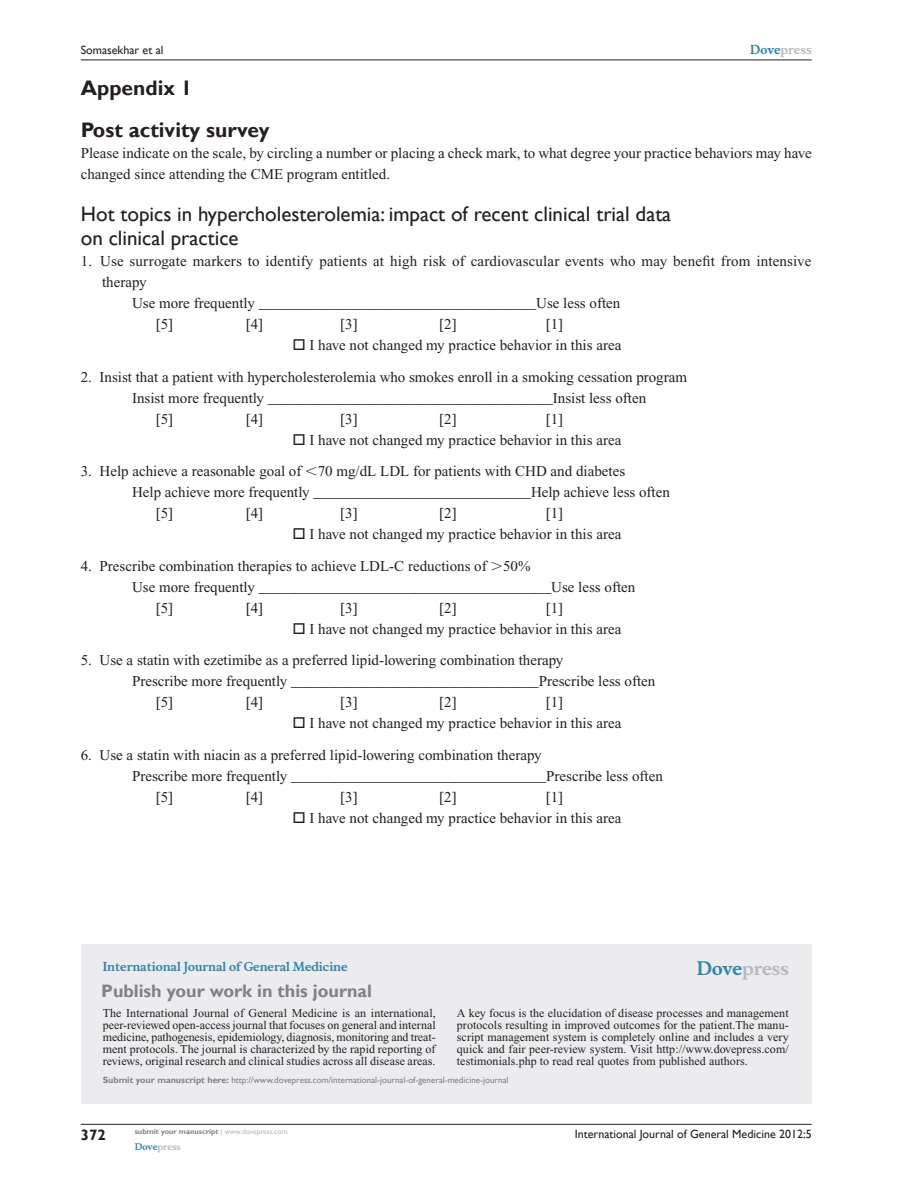
<style>
.page{position:relative;width:918px;height:1188px;background:#fff}
.page>*{position:absolute;margin:0;border:0;box-sizing:border-box;transform-origin:0 0}
.t1{font:21px/24px "Gill Sans";color:#231f20}
.t2{font:700 21px/42px "Gill Sans";color:#231f20}
.t3{font:700 18px "Gill Sans";color:#808285}
.t4{font:700 18px "Musee";color:#b8b9bc}
.t5{font:15px/21px "Times New Roman";color:#231f20}
.t6{font:700 15px "Gill Sans";color:#231f20}
.t7{font:12px/12px "Times New Roman";letter-spacing:.005em;color:#231f20;text-align:justify}
.t8{font:12px "Gill Sans";color:#231f20}
.t9{font:700 12px "Musee";color:#3485ae}
.t10{font:700 12px "Musee";color:#b8b9bc}
.t11{font:9px "Gill Sans";color:#808285}
.t12{font:700 9px "Musee";color:#b8b9bc}
.t13{font:700 7.5px "Gill Sans";color:#808285}
.s1{color:#3485ae}
.s2{font-family:"Mathematical Pi One"}
.s3{font-weight:700}
.s4{font-weight:400;color:#b8b9bc}
</style>
<div class="page">
<div style="left:81px;top:944px;width:731px;height:159px;background:#ececee"></div>
<hr style="left:81px;top:1124px;width:731px;height:1px;background:#231f20">
<hr style="left:81px;top:60px;width:731px;height:1px;background:#231f20">
<p class="t8" style="left:81px;top:43px;width:84px">Somasekhar et al</p>
<p class="t10" style="left:750px;top:43px;width:63px"><span class="s1">Dove</span>press</p>
<h1 class="t2" style="left:81px;top:68px;width:190px">Appendix 1<br>Post activity survey</h1>
<p class="t5" style="left:81px;top:143px;width:733px">Please indicate on the scale, by circling a number or placing a check mark, to what degree your practice behaviors may have changed since attending the CME program entitled.</p>
<h1 class="t1" style="left:81px;top:203px;width:592px">Hot topics in hypercholesterolemia: impact of recent clinical trial data on clinical practice</h1>
<p class="t5" style="left:81px;top:251px;width:732px">1. Use surrogate markers to identify patients at high risk of cardiovascular events who may benefit from intensive</p>
<p class="t5" style="left:102px;top:272px;width:46px">therapy</p>
<p class="t5" style="left:132px;top:293px;width:490px">Use more frequently _____________________________________Use less often</p>
<p class="t5" style="left:156px;top:314px;width:19px">[5]</p>
<p class="t5" style="left:246px;top:314px;width:19px">[4]</p>
<p class="t5" style="left:340px;top:314px;width:19px">[3]</p>
<p class="t5" style="left:439px;top:314px;width:19px">[2]</p>
<p class="t5" style="left:546px;top:314px;width:19px">[1]</p>
<p class="t5" style="left:292px;top:335px;width:330px">□ I have not changed my practice behavior in this area</p>
<p class="t5" style="left:81px;top:366px;width:608px">2. Insist that a patient with hypercholesterolemia who smokes enroll in a smoking cessation program</p>
<p class="t5" style="left:132px;top:387px;width:516px">Insist more frequently ______________________________________Insist less often</p>
<p class="t5" style="left:156px;top:408px;width:19px">[5]</p>
<p class="t5" style="left:246px;top:408px;width:19px">[4]</p>
<p class="t5" style="left:340px;top:408px;width:19px">[3]</p>
<p class="t5" style="left:439px;top:408px;width:19px">[2]</p>
<p class="t5" style="left:546px;top:408px;width:19px">[1]</p>
<p class="t5" style="left:292px;top:429px;width:330px">□ I have not changed my practice behavior in this area</p>
<p class="t5" style="left:81px;top:461px;width:546px">3. Help achieve a reasonable goal of <span class="s2">,</span>70 mg/dL LDL for patients with CHD and diabetes</p>
<p class="t5" style="left:132px;top:482px;width:539px">Help achieve more frequently _____________________________Help achieve less often</p>
<p class="t5" style="left:156px;top:503px;width:19px">[5]</p>
<p class="t5" style="left:246px;top:503px;width:19px">[4]</p>
<p class="t5" style="left:340px;top:503px;width:19px">[3]</p>
<p class="t5" style="left:439px;top:503px;width:19px">[2]</p>
<p class="t5" style="left:546px;top:503px;width:19px">[1]</p>
<p class="t5" style="left:292px;top:524px;width:330px">□ I have not changed my practice behavior in this area</p>
<p class="t5" style="left:81px;top:555px;width:451px">4. Prescribe combination therapies to achieve LDL-C reductions of <span class="s2">.</span>50%</p>
<p class="t5" style="left:132px;top:576px;width:505px">Use more frequently _______________________________________Use less often</p>
<p class="t5" style="left:156px;top:597px;width:19px">[5]</p>
<p class="t5" style="left:246px;top:597px;width:19px">[4]</p>
<p class="t5" style="left:340px;top:597px;width:19px">[3]</p>
<p class="t5" style="left:439px;top:597px;width:19px">[2]</p>
<p class="t5" style="left:546px;top:597px;width:19px">[1]</p>
<p class="t5" style="left:292px;top:618px;width:330px">□ I have not changed my practice behavior in this area</p>
<p class="t5" style="left:81px;top:650px;width:484px">5. Use a statin with ezetimibe as a preferred lipid-lowering combination therapy</p>
<p class="t5" style="left:132px;top:671px;width:525px">Prescribe more frequently _________________________________Prescribe less often</p>
<p class="t5" style="left:156px;top:692px;width:19px">[5]</p>
<p class="t5" style="left:246px;top:692px;width:19px">[4]</p>
<p class="t5" style="left:340px;top:692px;width:19px">[3]</p>
<p class="t5" style="left:439px;top:692px;width:19px">[2]</p>
<p class="t5" style="left:546px;top:692px;width:19px">[1]</p>
<p class="t5" style="left:292px;top:713px;width:330px">□ I have not changed my practice behavior in this area</p>
<p class="t5" style="left:81px;top:744px;width:462px">6. Use a statin with niacin as a preferred lipid-lowering combination therapy</p>
<p class="t5" style="left:132px;top:765px;width:532px">Prescribe more frequently __________________________________Prescribe less often</p>
<p class="t5" style="left:156px;top:786px;width:19px">[5]</p>
<p class="t5" style="left:246px;top:786px;width:19px">[4]</p>
<p class="t5" style="left:340px;top:786px;width:19px">[3]</p>
<p class="t5" style="left:439px;top:786px;width:19px">[2]</p>
<p class="t5" style="left:546px;top:786px;width:19px">[1]</p>
<p class="t5" style="left:292px;top:807px;width:330px">□ I have not changed my practice behavior in this area</p>
<p class="t9" style="left:103px;top:959px;width:246px">International Journal of General Medicine</p>
<p class="t3" style="left:101px;top:980px;width:272px">Publish your work in this journal</p>
<p class="t4" style="left:697px;top:958px;width:94px"><span class="s1">Dove</span>press</p>
<p class="t7" style="left:103px;top:1007px;width:335px">The International Journal of General Medicine is an international, peer-reviewed open-access journal that focuses on general and internal medicine, pathogenesis, epidemiology, diagnosis, monitoring and treat&shy;ment protocols. The journal is characterized by the rapid reporting of reviews, original research and clinical studies across all disease areas.</p>
<p class="t7" style="left:457px;top:1007px;width:333px">A key focus is the elucidation of disease processes and management protocols resulting in improved outcomes for the patient.The manu&shy;script management system is completely online and includes a very quick and fair peer-review system. Visit http://www.dovepress.com/ testimonials.php to read real quotes from published authors.</p>
<p class="t11" style="left:103px;top:1075px;width:407px"><span class="s3">Submit your manuscript here:</span> http://www.dovepress.com/international-journal-of-general-medicine-journal</p>
<p class="t6" style="left:81px;top:1126px;width:26px">372</p>
<p class="t13" style="left:135px;top:1127px;width:154px">submit your manuscript <span class="s4">| www.dovepress.com</span></p>
<p class="t12" style="left:135px;top:1141px;width:48px"><span class="s1">Dove</span>press</p>
<p class="t8" style="left:575px;top:1127px;width:238px">International Journal of General Medicine 2012:5</p>
</div>
